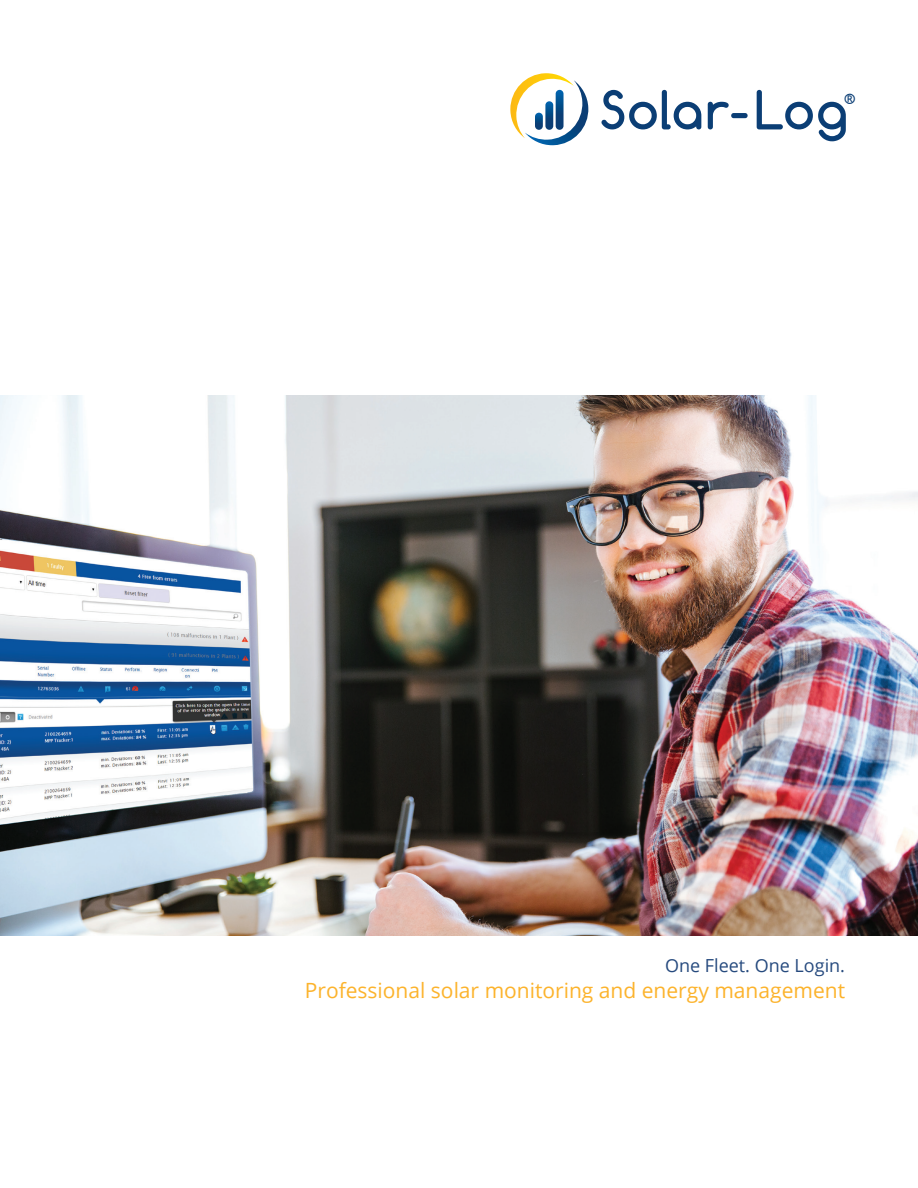
<style>
.page{position:relative;width:918px;height:1188px;background:#fff}
.page>*{position:absolute;margin:0;border:0;box-sizing:border-box;transform-origin:0 0}
.HL{font:21px "Open Sans";color:#fcb32c}
.FT{font:18px "Open Sans";color:#264a7e}
.t1{font:700 13.2px "Comfortaa";color:#0b3e75}
</style>
<div class="page">
<svg style="left:601px;top:90px;width:100px;height:39px"></svg>
<svg style="left:708px;top:102px;width:40px;height:27px"></svg>
<svg style="left:757px;top:90px;width:89px;height:51px"></svg>
<svg style="left:510px;top:73px;width:79px;height:72px"></svg>
<svg style="left:556px;top:90px;width:8px;height:40px"></svg>
<svg style="left:545px;top:101px;width:8px;height:29px"></svg>
<svg style="left:535px;top:113px;width:8px;height:17px"></svg>
<img style="left:0;top:396px;width:918px;height:540px">
<p class="t1" style="left:844px;top:90px;width:13px">®</p>
<p class="FT" style="left:665px;top:953px;width:182px">One Fleet. One Login.</p>
<p class="HL" style="left:305px;top:975px;width:542px">Professional solar monitoring and energy management</p>
</div>
